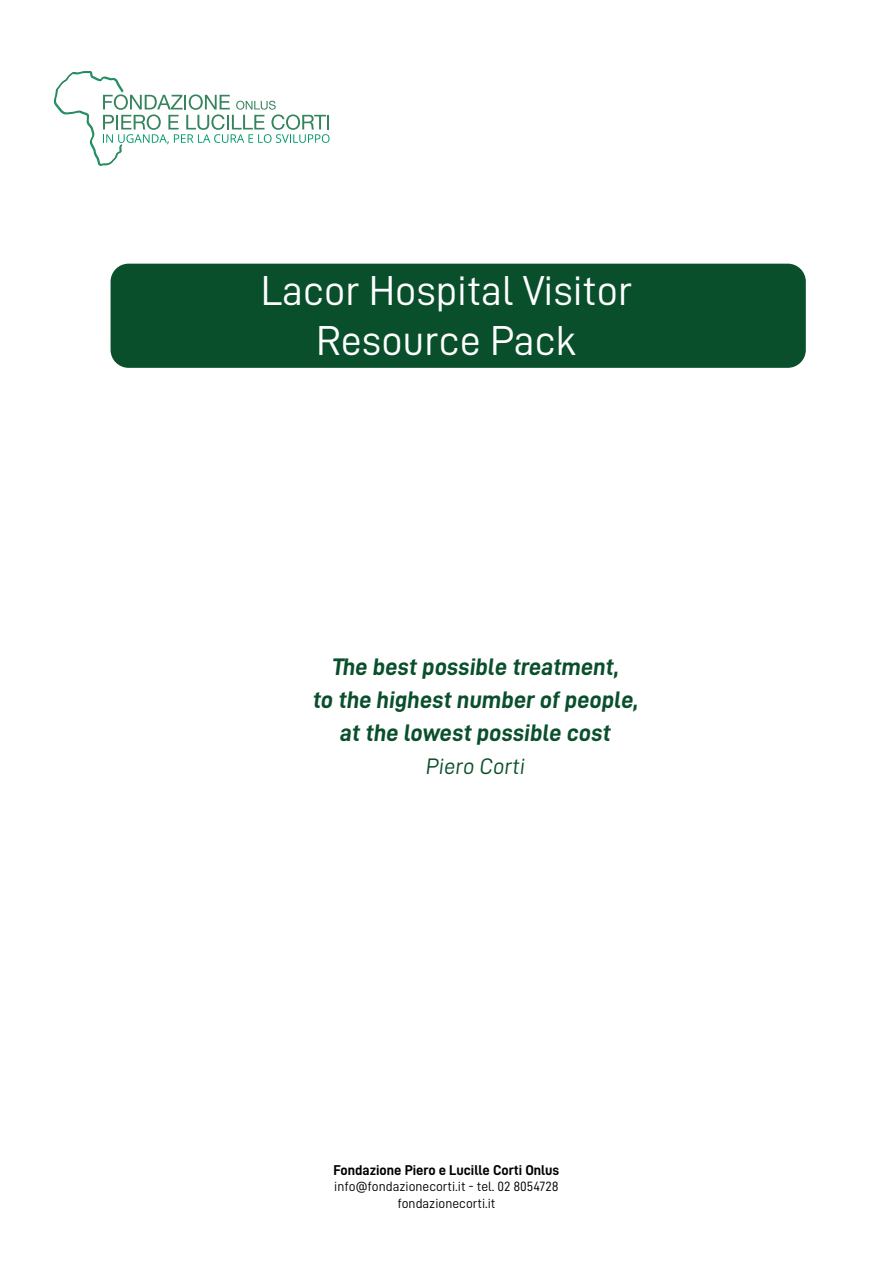
<style>
.page{position:relative;width:893px;height:1263px;background:#fff}
.page>*{position:absolute;margin:0;border:0;box-sizing:border-box;transform-origin:0 0}
.t1{font:42px/50.4px "D DIN";color:#fff;text-align:center}
.t2{font:24px/33px "D DIN Bold";color:#0a4f2c;text-align:center}
.t3{font:22.5px "D DIN";color:#0a4f2c}
.t4{font:14.25px "D DIN Bold";color:#000}
.t5{font:13.5px/16.5px "D DIN";color:#000;text-align:center}
</style>
<div class="page">
<div style="left:111px;top:264px;width:695px;height:104px;background:#0a4f2c;border-radius:18px"></div>
<svg style="left:54px;top:71px;width:276px;height:95px"></svg>
<h1 class="t1" style="left:261px;top:265px;width:373px">Lacor Hospital Visitor<br>Resource Pack</h1>
<p class="t2" style="left:312px;top:649px;width:330px">The best possible treatment,<br>to the highest number of people, at the lowest possible cost</p>
<p class="t3" style="left:425px;top:754px;width:103px">Piero Corti</p>
<p class="t4" style="left:334px;top:1162px;width:227px">Fondazione Piero e Lucille Corti Onlus</p>
<p class="t5" style="left:334px;top:1178px;width:226px">info@fondazionecorti.it - tel. 02 8054728 fondazionecorti.it</p>
</div>
